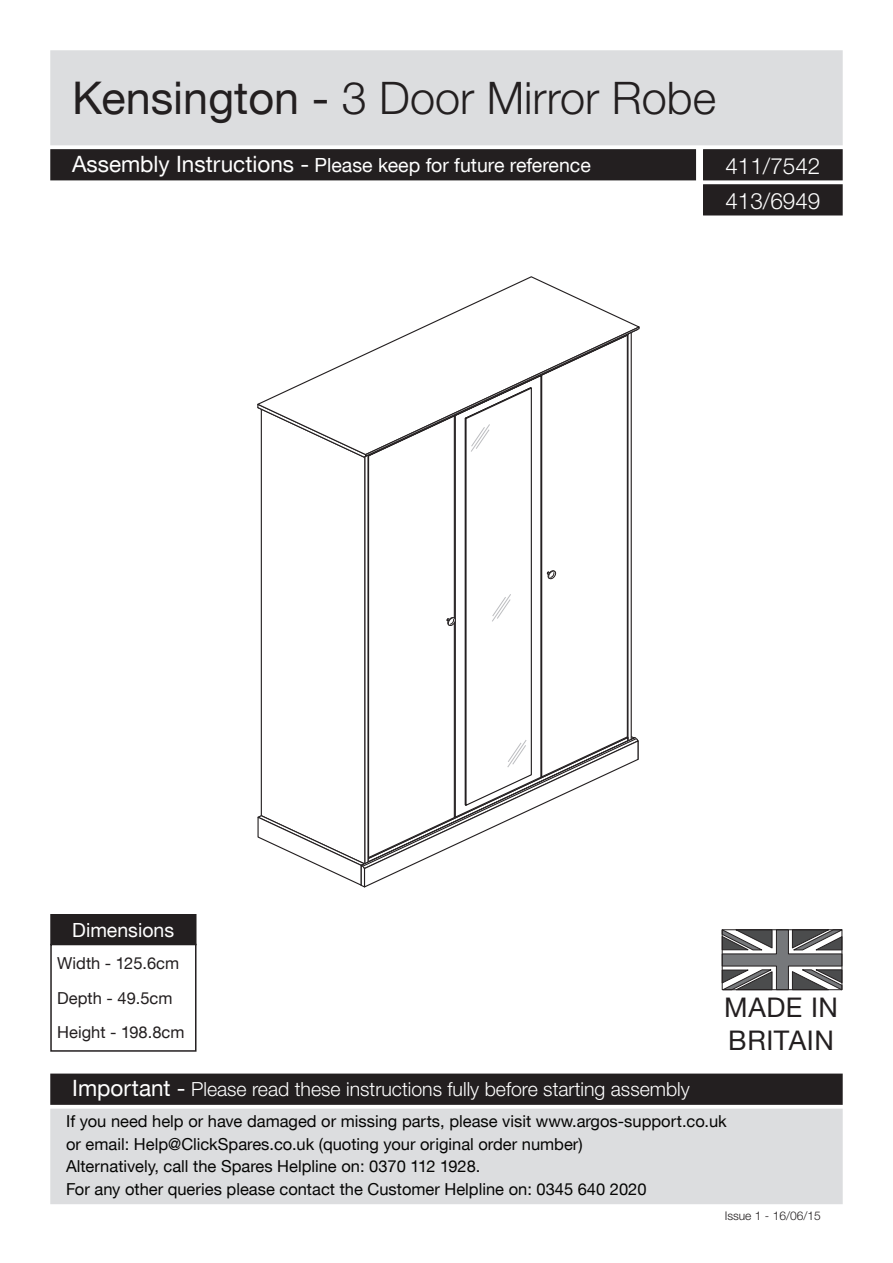
<style>
.page{position:relative;width:893px;height:1263px;background:#fff}
.page>*{position:absolute;margin:0;border:0;box-sizing:border-box;transform-origin:0 0}
.t1{font:300 45px "Helvetica Neue CE";color:#231f20}
.t2{font:27px/32.4px "Helvetica Neue CE";letter-spacing:.02em;color:#231f20}
.t3{font:300 22.5px/35.1px "Helvetica Neue CE";color:#fff}
.t4{font:300 19.5px "Helvetica Neue CE";color:#fff}
.t5{font:19.5px "Helvetica Neue CE";color:#fff}
.t6{font:16.5px/22.5px "Helvetica Neue CE";color:#050504}
.t7{font:16.5px/34.2px "Helvetica Neue CE";color:#231f20}
.t8{font:300 12px "Helvetica Neue CE";color:#231f20}
.s1{font-weight:400}
.s2{font-size:22.5px}
.s3{font-weight:400;font-size:22.5px}
</style>
<div class="page">
<div style="left:51px;top:51px;width:791px;height:94px;background:#dcdddf"></div>
<div style="left:50px;top:50px;width:793px;height:95px;border:2px solid #dcdddf"></div>
<div style="left:51px;top:150px;width:644px;height:30px;background:#231f20"></div>
<div style="left:50px;top:149px;width:646px;height:31px;border:2px solid #231f20"></div>
<div style="left:704px;top:150px;width:138px;height:30px;background:#231f20"></div>
<div style="left:703px;top:149px;width:140px;height:31px;border:2px solid #231f20"></div>
<div style="left:704px;top:185px;width:138px;height:30px;background:#231f20"></div>
<div style="left:703px;top:184px;width:140px;height:31px;border:2px solid #231f20"></div>
<div style="left:51px;top:915px;width:145px;height:29px;background:#231f20"></div>
<div style="left:50px;top:914px;width:146px;height:31px;border:2px solid #231f20"></div>
<div style="left:50px;top:944px;width:146px;height:108px;border:2px solid #231f20"></div>
<div style="left:51px;top:1074px;width:791px;height:30px;background:#231f20"></div>
<div style="left:50px;top:1073px;width:793px;height:32px;border:2px solid #231f20"></div>
<div style="left:51px;top:1109px;width:791px;height:94px;background:#dcdddf"></div>
<div style="left:50px;top:1109px;width:793px;height:95px;border:2px solid #dcdddf"></div>
<svg style="left:724px;top:931px;width:116px;height:57px"></svg>
<div style="left:722px;top:929px;width:120px;height:61px;border:1px solid #231f20"></div>
<svg style="left:257px;top:280px;width:383px;height:608px"></svg>
<p class="t1" style="left:72px;top:71px;width:645px"><span class="s1">Kensington -</span> 3 Door Mirror Robe</p>
<p class="t5" style="left:72px;top:153px;width:520px"><span class="s2">Assembly Instructions -</span> Please keep for future reference</p>
<p class="t3" style="left:725px;top:148px;width:97px">411/7542<br>413/6949</p>
<p class="t5" style="left:72px;top:918px;width:103px">Dimensions</p>
<p class="t7" style="left:57px;top:946px;width:129px">Width - 125.6cm<br>Depth - 49.5cm<br>Height - 198.8cm</p>
<p class="t4" style="left:72px;top:1077px;width:619px"><span class="s3">Important -</span> Please read these instructions fully before starting assembly</p>
<p class="t2" style="left:724px;top:992px;width:115px">MADE IN<br>BRITAIN</p>
<p class="t6" style="left:66px;top:1110px;width:662px">If you need help or have damaged or missing parts, please visit www.argos-support.co.uk or email: Help@ClickSpares.co.uk (quoting your original order number)<br>Alternatively, call the Spares Helpline on: 0370 112 1928.<br>For any other queries please contact the Customer Helpline on: 0345 640 2020</p>
<p class="t8" style="left:725px;top:1209px;width:98px">Issue 1 - 16/06/15</p>
</div>
